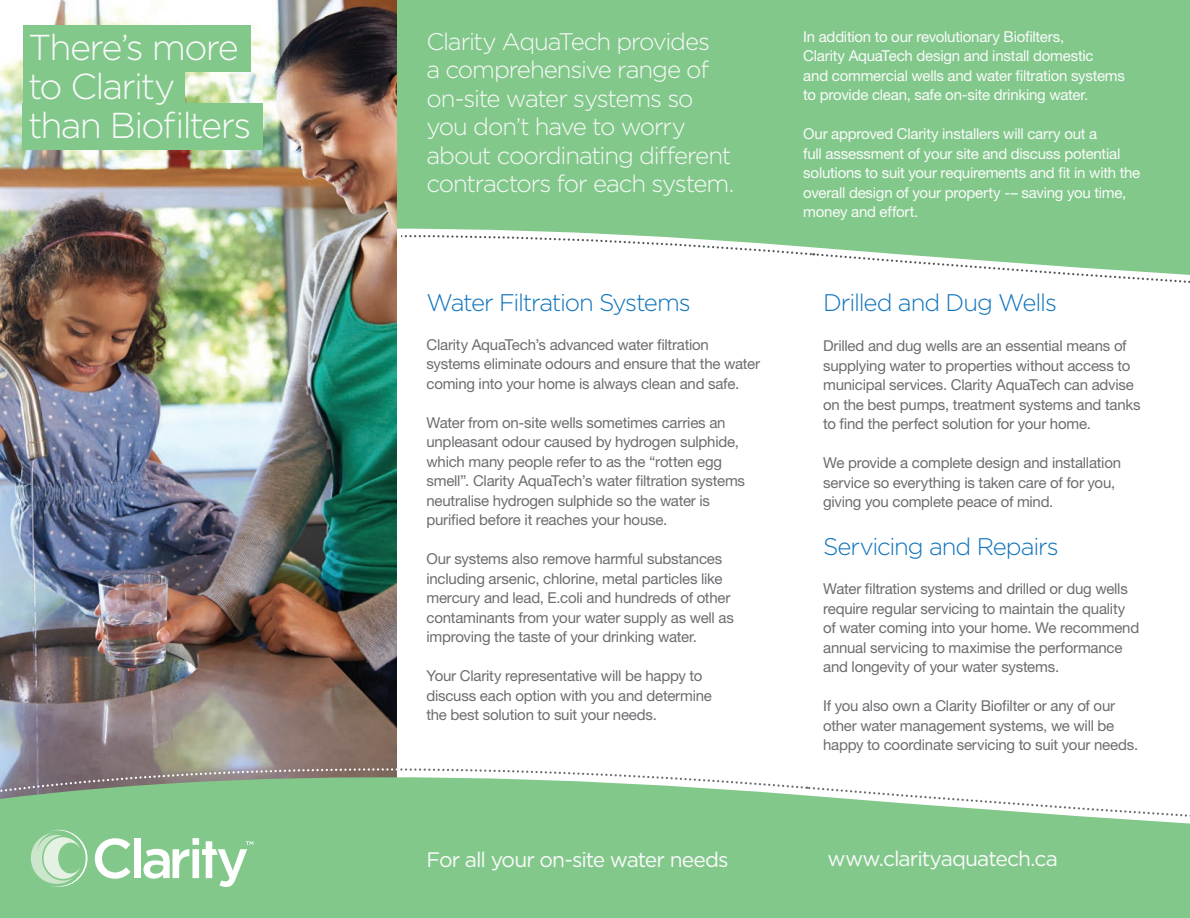
<style>
.page{position:relative;width:1190px;height:918px;background:#fff}
.page>*{position:absolute;margin:0;border:0;box-sizing:border-box;transform-origin:0 0}
.t1{font:300 36px "Gotham";letter-spacing:-.05em;color:#f9fafa}
.t2{font:300 24px/28.5px "Gotham";letter-spacing:-.05em;color:#f9fafa}
.t3{font:300 24px "Gotham";letter-spacing:-.05em;color:#1074bc}
.t4{font:21px "Gotham";letter-spacing:-.045em;color:#f9fafa}
.t5{font:15px/19.5px "Helvetica Neue";letter-spacing:-.015em;color:#6c6d70}
.t6{font:15px/19.5px "Helvetica Neue";letter-spacing:-.015em;color:#fafbfb}
</style>
<div class="page">
<div style="left:396px;top:0;width:793px;height:306px;background:#83c88b"></div>
<svg style="left:396px;top:174px;width:417px;height:239px"></svg>
<svg style="left:813px;top:252px;width:377px;height:54px"></svg>
<svg style="left:396px;top:231px;width:4px;height:11px"></svg>
<img style="left:0;top:0;width:396px;height:711px">
<div style="left:23px;top:26px;width:227px;height:46px;background:#83c88b"></div>
<div style="left:23px;top:66px;width:162px;height:47px;background:#83c88b"></div>
<div style="left:23px;top:104px;width:240px;height:46px;background:#83c88b"></div>
<svg style="left:0;top:711px;width:1189px;height:207px;fill:#83c88b"></svg>
<svg style="left:0;top:767px;width:394px;height:151px;background:#84bb89"></svg>
<svg style="left:396px;top:767px;width:794px;height:76px"></svg>
<div style="left:21px;top:826px;width:234px;height:86px;background:#83c88b"></div>
<svg style="left:95px;top:838px;width:36px;height:41px"></svg>
<div style="left:134px;top:838px;width:6px;height:40px;background:#fff"></div>
<svg style="left:143px;top:838px;width:110px;height:49px"></svg>
<svg style="left:31px;top:830px;width:56px;height:57px"></svg>
<p class="t1" style="left:28px;top:28px;width:212px">There’s more</p>
<p class="t1" style="left:28px;top:67px;width:149px">to Clarity</p>
<p class="t1" style="left:28px;top:106px;width:225px">than Biofilters</p>
<p class="t2" style="left:426px;top:27px;width:309px">Clarity AquaTech provides<br>a comprehensive range of on-site water systems so you don’t have to worry about coordinating different contractors for each system.</p>
<p class="t6" style="left:803px;top:26px;width:323px">In addition to our revolutionary Biofilters,<br>Clarity AquaTech design and install domestic<br>and commercial wells and water filtration systems to provide clean, safe on-site drinking water.</p>
<p class="t6" style="left:803px;top:124px;width:338px">Our approved Clarity installers will carry out a<br>full assessment of your site and discuss potential solutions to suit your requirements and fit in with the overall design of your property -– saving you time, money and effort.</p>
<p class="t3" style="left:426px;top:289px;width:265px">Water Filtration Systems</p>
<p class="t5" style="left:426px;top:334px;width:335px">Clarity AquaTech’s advanced water filtration systems eliminate odours and ensure that the water coming into your home is always clean and safe.</p>
<p class="t5" style="left:426px;top:412px;width:320px">Water from on-site wells sometimes carries an unpleasant odour caused by hydrogen sulphide, which many people refer to as the “rotten egg smell”. Clarity AquaTech’s water filtration systems neutralise hydrogen sulphide so the water is purified before it reaches your house.</p>
<p class="t5" style="left:426px;top:549px;width:309px">Our systems also remove harmful substances including arsenic, chlorine, metal particles like mercury and lead, E.coli and hundreds of other contaminants from your water supply as well as improving the taste of your drinking water.</p>
<p class="t5" style="left:426px;top:666px;width:287px">Your Clarity representative will be happy to discuss each option with you and determine the best solution to suit your needs.</p>
<p class="t3" style="left:822px;top:289px;width:235px">Drilled and Dug Wells</p>
<p class="t5" style="left:822px;top:336px;width:319px">Drilled and dug wells are an essential means of supplying water to properties without access to municipal services. Clarity AquaTech can advise on the best pumps, treatment systems and tanks to find the perfect solution for your home.</p>
<p class="t5" style="left:822px;top:453px;width:299px">We provide a complete design and installation service so everything is taken care of for you, giving you complete peace of mind.</p>
<p class="t3" style="left:822px;top:534px;width:237px">Servicing and Repairs</p>
<p class="t5" style="left:822px;top:579px;width:317px">Water filtration systems and drilled or dug wells require regular servicing to maintain the quality of water coming into your home. We recommend annual servicing to maximise the performance and longevity of your water systems.</p>
<p class="t5" style="left:822px;top:696px;width:316px">If you also own a Clarity Biofilter or any of our other water management systems, we will be happy to coordinate servicing to suit your needs.</p>
<p class="t4" style="left:426px;top:848px;width:303px">For all your on-site water needs</p>
<p class="t4" style="left:827px;top:847px;width:232px">www.clarityaquatech.ca</p>
</div>
